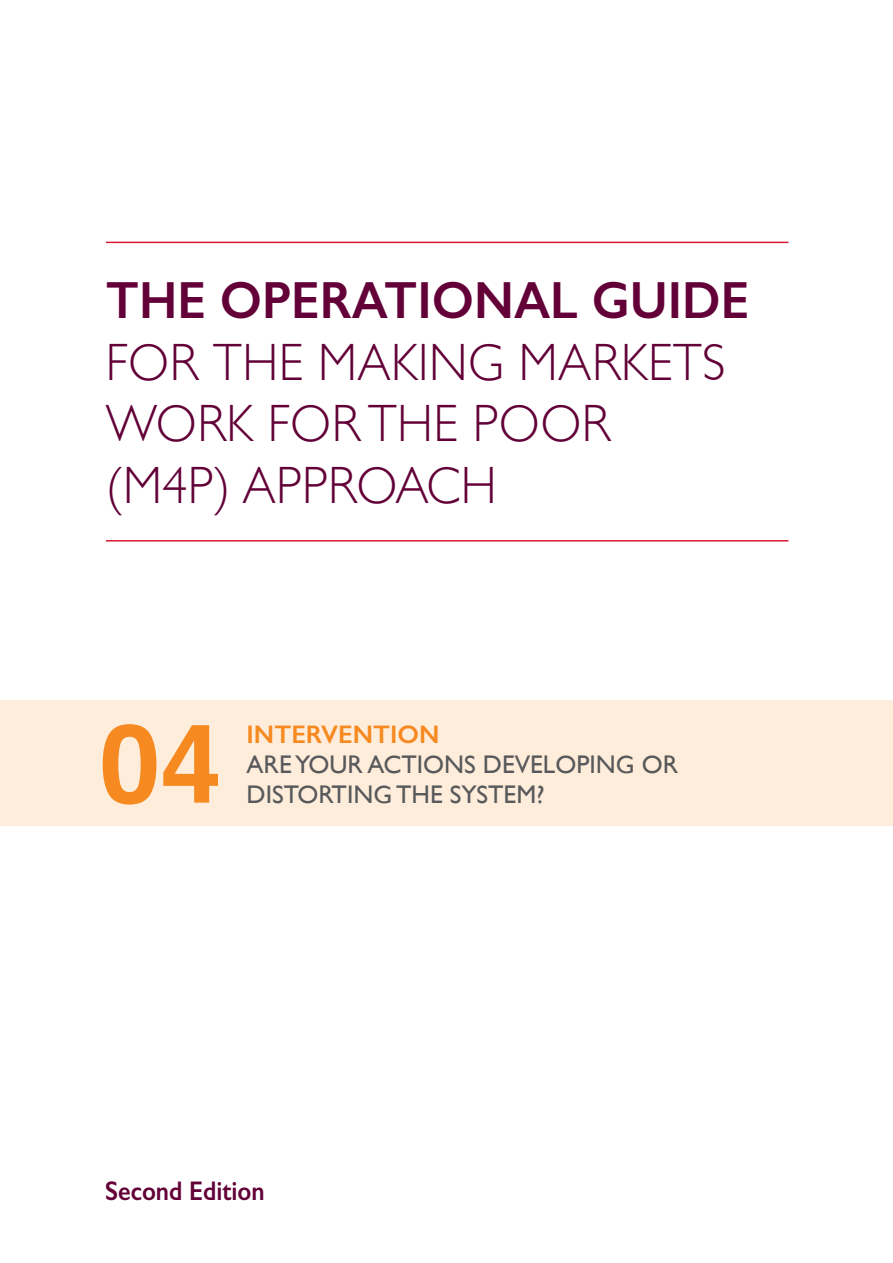
<style>
.page{position:relative;width:893px;height:1263px;background:#fff}
.page>*{position:absolute;margin:0;border:0;box-sizing:border-box;transform-origin:0 0}
.t1{font:700 110.1px "Helvetica";color:#f6891f}
.t2{font:300 52.5px/61.5px "Gill Sans";letter-spacing:.01em;color:#620037;scale:.95 1}
.t3{font:600 52.5px "Gill Sans";color:#620037;scale:.95 1}
.t4{font:600 27px "Gill Sans";color:#620037;scale:.9 1}
.t5{font:25.5px/30px "Gill Sans";color:#58595b}
.t6{font:600 25.5px "Gill Sans";color:#f6891f}
</style>
<div class="page">
<hr style="left:106px;top:242px;width:682px;height:1px;background:#db1935">
<hr style="left:106px;top:540px;width:682px;height:1px;background:#db1935">
<div style="left:0;top:700px;width:893px;height:125px;background:#ffeddc"></div>
<p class="t3" style="left:106px;top:282px;width:679px">THE OPERATIONAL GUIDE</p>
<p class="t2" style="left:106px;top:335px;width:654px">FOR THE MAKING MARKETS<br>WORK FOR THE POOR (M4P) APPROACH</p>
<h1 class="t1" style="left:99px;top:700px;width:124px">04</h1>
<p class="t6" style="left:247px;top:725px;width:194px">INTERVENTION</p>
<p class="t5" style="left:247px;top:749px;width:433px">ARE YOUR ACTIONS DEVELOPING OR<br>DISTORTING THE SYSTEM?</p>
<p class="t4" style="left:105px;top:1181px;width:179px">Second Edition</p>
</div>
